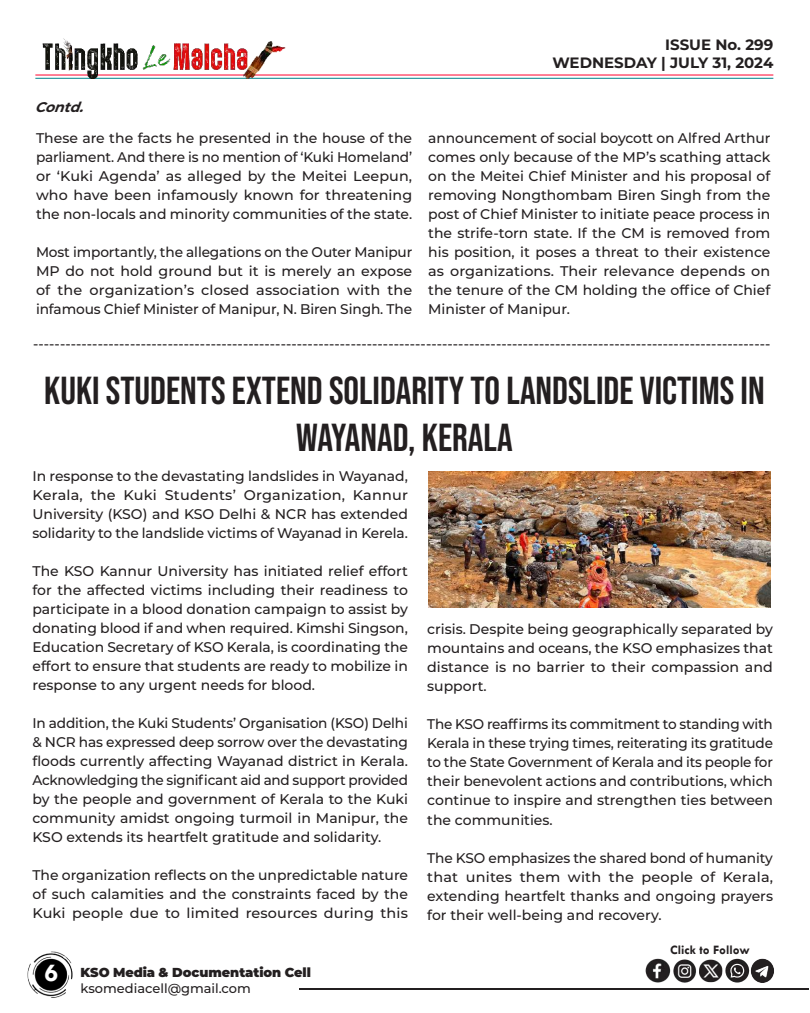
<style>
.page{position:relative;width:810px;height:1013px;background:#fff}
.page>*{position:absolute;margin:0;border:0;box-sizing:border-box;transform-origin:0 0}
.t1{font:39px/46.8px "Bebas Neue";color:#231f20;text-align:center}
.t2{font:700 26px "Tw Cen";color:#fff}
.t3{font:700 15px/18px "Montserrat";color:#231f20;text-align:right}
.t4{font:500 14px/19px "Montserrat";color:#231f20;text-align:justify}
.t5{font:italic 700 14px "Montserrat";color:#231f20}
.t6{font:900 13px "Montserrat";letter-spacing:-.005em;color:#231f20}
.t7{font:500 13px "Montserrat";color:#231f20}
.t8{font:700 13px "Tw Cen";color:#231f20}
</style>
<div class="page">
<hr style="left:299px;top:988px;width:509px;height:1px;background:#231f20">
<img style="left:27px;top:951px;width:46px;height:47px">
<hr style="left:35px;top:74px;width:738px;height:1px;background:#ff002d">
<hr style="left:35px;top:78px;width:738px;height:1px;background:#00848b">
<img style="left:35px;top:38px;width:254px;height:41px">
<img style="left:645px;top:958px;width:129px;height:25px">
<img style="left:428px;top:471px;width:342px;height:136px">
<p class="t5" style="left:35px;top:97px;width:56px">Contd.</p>
<p class="t4" style="left:36px;top:128px;width:378px">These are the facts he presented in the house of the parliament. And there is no mention of ‘Kuki Homeland’ or ‘Kuki Agenda’ as alleged by the Meitei Leepun, who have been infamously known for threatening the non-locals and minority communities of the state.</p>
<p class="t4" style="left:36px;top:242px;width:378px">Most importantly, the allegations on the Outer Manipur MP do not hold ground but it is merely an expose of the organization’s closed association with the infamous Chief Minister of Manipur, N. Biren Singh. The</p>
<p class="t3" style="left:552px;top:35px;width:222px">ISSUE No. 299<br>WEDNESDAY | JULY 31, 2024</p>
<p class="t4" style="left:428px;top:128px;width:344px">announcement of social boycott on Alfred Arthur comes only because of the MP’s scathing attack on the Meitei Chief Minister and his proposal of removing Nongthombam Biren Singh from the post of Chief Minister to initiate peace process in the strife-torn state. If the CM is removed from his position, it poses a threat to their existence as organizations. Their relevance depends on the tenure of the CM holding the office of Chief Minister of Manipur.</p>
<p class="t4" style="left:770px;top:356px;width:739px;rotate:-180deg">-----------------------------------------------------------------------------------------------------------------------------------------</p>
<h1 class="t1" style="left:44px;top:366px;width:722px">KUKI STUDENTS EXTEND SOLIDARITY TO LANDSLIDE VICTIMS IN<br>WAYANAD, KERALA</h1>
<p class="t4" style="left:32px;top:466px;width:377px">In response to the devastating landslides in Wayanad, Kerala, the Kuki Students’ Organization, Kannur University (KSO) and KSO Delhi &amp; NCR has extended solidarity to the landslide victims of Wayanad in Kerela.</p>
<p class="t4" style="left:32px;top:561px;width:377px">The KSO Kannur University has initiated relief effort for the affected victims including their readiness to participate in a blood donation campaign to assist by donating blood if and when required. Kimshi Singson, Education Secretary of KSO Kerala, is coordinating the effort to ensure that students are ready to mobilize in response to any urgent needs for blood.</p>
<p class="t4" style="left:32px;top:713px;width:377px">In addition, the Kuki Students’ Organisation (KSO) Delhi &amp; NCR has expressed deep sorrow over the devastating floods currently affecting Wayanad district in Kerala.<br>Acknowledging the significant aid and support provided by the people and government of Kerala to the Kuki community amidst ongoing turmoil in Manipur, the KSO extends its heartfelt gratitude and solidarity.</p>
<p class="t4" style="left:32px;top:865px;width:377px">The organization reflects on the unpredictable nature of such calamities and the constraints faced by the Kuki people due to limited resources during this</p>
<p class="t4" style="left:427px;top:619px;width:347px">crisis. Despite being geographically separated by mountains and oceans, the KSO emphasizes that distance is no barrier to their compassion and support.</p>
<p class="t4" style="left:427px;top:714px;width:347px">The KSO reaffirms its commitment to standing with Kerala in these trying times, reiterating its gratitude to the State Government of Kerala and its people for their benevolent actions and contributions, which continue to inspire and strengthen ties between the communities.</p>
<p class="t4" style="left:427px;top:847px;width:347px">The KSO emphasizes the shared bond of humanity that unites them with the people of Kerala, extending heartfelt thanks and ongoing prayers for their well-being and recovery.</p>
<h2 class="t2" style="left:44px;top:957px;width:15px">6</h2>
<p class="t6" style="left:81px;top:962px;width:232px">KSO Media &amp; Documentation Cell</p>
<p class="t7" style="left:81px;top:978px;width:172px">ksomediacell@gmail.com</p>
<p class="t8" style="left:670px;top:942px;width:81px">Click to Follow</p>
</div>
